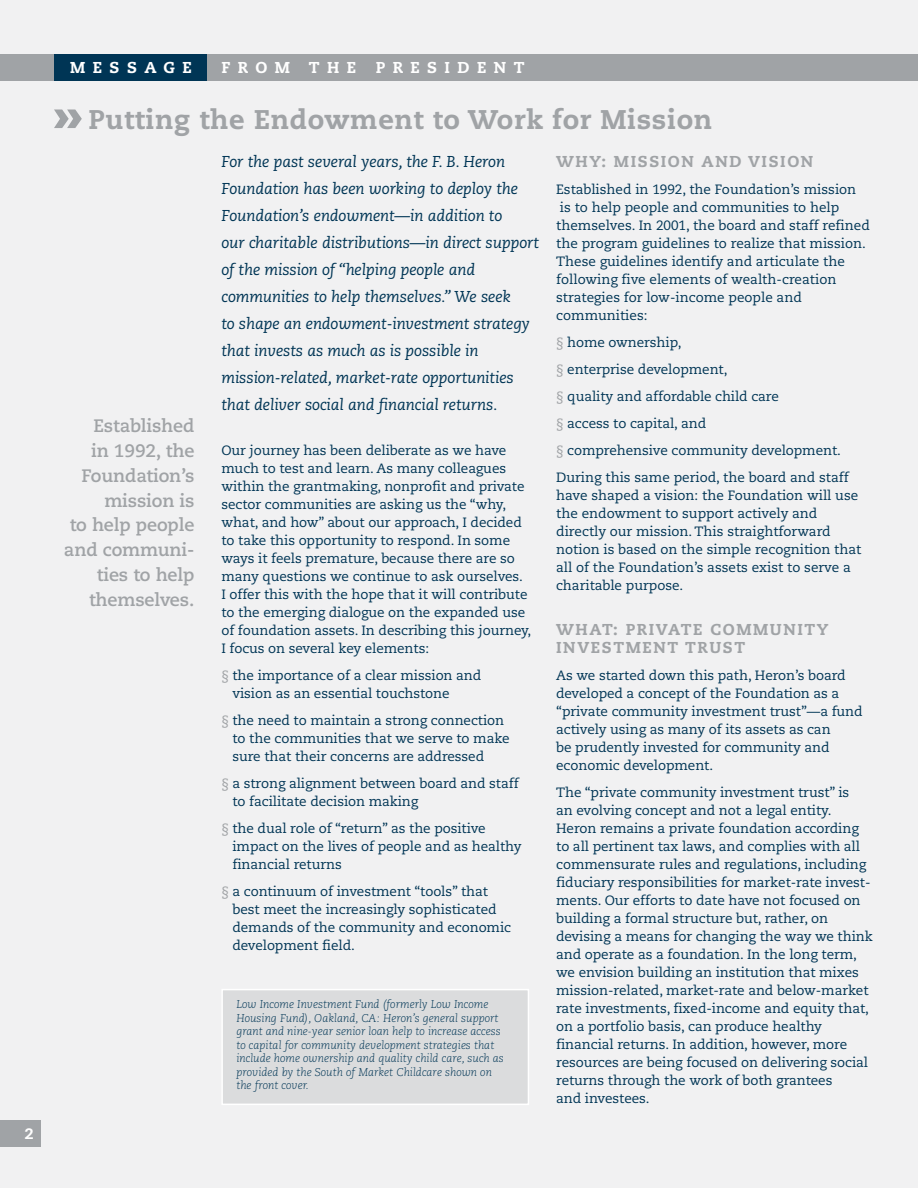
<style>
.page{position:relative;width:918px;height:1188px;background:#f1f1f2}
.page>*{position:absolute;margin:0;border:0;box-sizing:border-box;transform-origin:0 0}
.t1{font:800 27px "Caecilia";letter-spacing:.025em;color:#a0a3a6}
.t2{font:700 18px/24.8px "Caecilia";letter-spacing:-.005em;color:#a0a3a6;text-align:right}
.t3{font:italic 15.75px/27px "Caecilia";letter-spacing:-.005em;color:#003555}
.t4{font:800 15.75px/18px "Caecilia";letter-spacing:.1em;color:#a0a3a6}
.t5{font:800 15.75px "Caecilia";letter-spacing:.475em;color:#fff}
.t6{font:800 15px "Caecilia";color:#fff}
.t7{font:13.5px/18px "Caecilia";letter-spacing:-.005em;color:#003555}
.t8{font:italic 300 11.25px/13.5px "Caecilia";color:#003555}
.s1{color:#a0a3a6}
</style>
<div class="page">
<svg style="left:54px;top:110px;width:28px;height:18px"></svg>
<div style="left:0;top:54px;width:54px;height:27px;background:#a0a3a6"></div>
<div style="left:54px;top:54px;width:154px;height:27px;background:#003555"></div>
<div style="left:208px;top:54px;width:710px;height:27px;background:#a0a3a6"></div>
<div style="left:0;top:1120px;width:40px;height:28px;background:#a0a3a6"></div>
<div style="left:222px;top:990px;width:306px;height:114px;background:#dbdcdd"></div>
<div style="left:221px;top:989px;width:308px;height:116px;border:2px solid #fff"></div>
<p class="t6" style="left:25px;top:1127px;width:10px">2</p>
<p class="t5" style="left:70px;top:61px;width:123px">MESSAGE</p>
<p class="t5" style="left:221px;top:61px;width:305px">FROM THE PRESIDENT</p>
<h1 class="t1" style="left:89px;top:108px;width:625px">Putting the Endowment to Work for Mission</h1>
<h2 class="t2" style="left:64px;top:415px;width:132px">Established<br>in 1992, the<br>Foundation’s mission is<br>to help people and communi&shy;ties to help themselves.</h2>
<p class="t3" style="left:221px;top:150px;width:319px">For the past several years, the F. B. Heron Foundation has been working to deploy the Foundation’s endowment—in addition to<br>our charitable distributions—in direct support of the mission of “helping people and communities to help themselves.” We seek<br>to shape an endowment-investment strategy that invests as much as is possible in mission-related, market-rate opportunities that deliver social and financial returns.</p>
<p class="t7" style="left:221px;top:443px;width:311px">Our journey has been deliberate as we have much to test and learn. As many colleagues within the grantmaking, nonprofit and private sector communities are asking us the “why, what, and how” about our approach, I decided to take this opportunity to respond. In some ways it feels premature, because there are so many questions we continue to ask ourselves.<br>I offer this with the hope that it will contribute to the emerging dialogue on the expanded use of foundation assets. In describing this journey, I focus on several key elements:</p>
<p class="t7" style="left:232px;top:668px;width:250px;text-indent:-11px"><span class="s1">§</span> the importance of a clear mission and vision as an essential touchstone</p>
<p class="t7" style="left:232px;top:713px;width:279px;text-indent:-11px"><span class="s1">§</span> the need to maintain a strong connection to the communities that we serve to make sure that their concerns are addressed</p>
<p class="t7" style="left:232px;top:776px;width:288px;text-indent:-11px"><span class="s1">§</span> a strong alignment between board and staff to facilitate decision making</p>
<p class="t7" style="left:232px;top:821px;width:291px;text-indent:-11px"><span class="s1">§</span> the dual role of “return” as the positive impact on the lives of people and as healthy financial returns</p>
<p class="t7" style="left:232px;top:884px;width:280px;text-indent:-11px"><span class="s1">§</span> a continuum of investment “tools” that best meet the increasingly sophisticated demands of the community and economic development field.</p>
<p class="t8" style="left:236px;top:999px;width:269px">Low Income Investment Fund (formerly Low Income Housing Fund), Oakland, CA: Heron’s general support grant and nine-year senior loan help to increase access to capital for community development strategies that include home ownership and quality child care, such as provided by the South of Market Childcare shown on the front cover.</p>
<p class="t4" style="left:556px;top:154px;width:259px">WHY: MISSION AND VISION</p>
<p class="t7" style="left:556px;top:182px;width:315px">Established in 1992, the Foundation’s mission is to help people and communities to help themselves. In 2001, the board and staff refined the program guidelines to realize that mission.<br>These guidelines identify and articulate the following five elements of wealth-creation strategies for low-income people and communities:</p>
<p class="t7" style="left:556px;top:330px;width:294px;line-height:27px"><span class="s1">§</span> home ownership,<br><span class="s1">§</span> enterprise development,<br><span class="s1">§</span> quality and affordable child care<br><span class="s1">§</span> access to capital, and<br><span class="s1">§</span> comprehensive community development.<br>During this same period, the board and staff</p>
<p class="t7" style="left:556px;top:488px;width:307px">have shaped a vision: the Foundation will use the endowment to support actively and directly our mission. This straightforward notion is based on the simple recognition that all of the Foundation’s assets exist to serve a charitable purpose.</p>
<p class="t4" style="left:556px;top:622px;width:274px">WHAT: PRIVATE COMMUNITY<br>INVESTMENT TRUST</p>
<p class="t7" style="left:556px;top:668px;width:308px">As we started down this path, Heron’s board developed a concept of the Foundation as a “private community investment trust”—a fund actively using as many of its assets as can<br>be prudently invested for community and economic development.</p>
<p class="t7" style="left:556px;top:785px;width:318px">The “private community investment trust” is<br>an evolving concept and not a legal entity.<br>Heron remains a private foundation according to all pertinent tax laws, and complies with all commensurate rules and regulations, including fiduciary responsibilities for market-rate invest&shy;ments. Our efforts to date have not focused on building a formal structure but, rather, on devising a means for changing the way we think and operate as a foundation. In the long term, we envision building an institution that mixes mission-related, market-rate and below-market rate investments, fixed-income and equity that, on a portfolio basis, can produce healthy financial returns. In addition, however, more resources are being focused on delivering social returns through the work of both grantees<br>and investees.</p>
</div>
